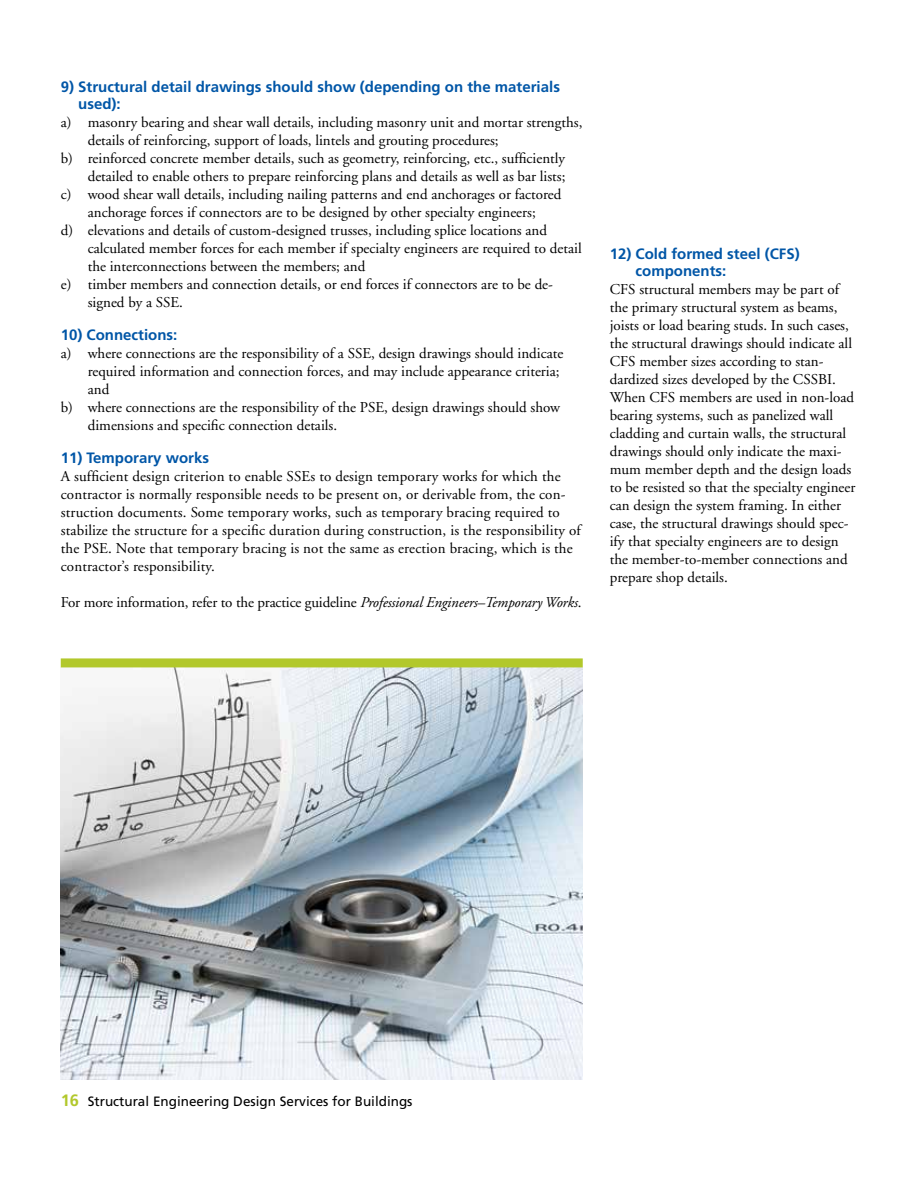
<style>
.page{position:relative;width:918px;height:1188px;background:#fff}
.page>*{position:absolute;margin:0;border:0;box-sizing:border-box;transform-origin:0 0}
.t1{font:15px/18px "Adobe Garamond";color:#000}
.t2{font:700 15px/16.5px "Frutiger";color:#0056a7}
.t3{font:13.5px "Frutiger";color:#000}
.s1{font-style:italic}
.s2{font-weight:700;font-size:16.5px;color:#b2c82b}
</style>
<div class="page">
<img style="left:61px;top:667px;width:522px;height:413px">
<div style="left:61px;top:658px;width:522px;height:9px;background:#b2c82b"></div>
<p class="t2" style="left:78px;top:79px;width:483px;text-indent:-18px">9) Structural detail drawings should show (depending on the materials used):</p>
<p class="t1" style="left:61px;top:113px;width:523px">a) masonry bearing and shear wall details, including masonry unit and mortar strengths,</p>
<p class="t1" style="left:88px;top:131px;width:412px">details of reinforcing, support of loads, lintels and grouting procedures;</p>
<p class="t1" style="left:61px;top:149px;width:506px">b) reinforced concrete member details, such as geometry, reinforcing, etc., sufficiently</p>
<p class="t1" style="left:88px;top:167px;width:479px">detailed to enable others to prepare reinforcing plans and details as well as bar lists;</p>
<p class="t1" style="left:61px;top:185px;width:502px">c) wood shear wall details, including nailing patterns and end anchorages or factored</p>
<p class="t1" style="left:88px;top:203px;width:450px">anchorage forces if connectors are to be designed by other specialty engineers;</p>
<p class="t1" style="left:61px;top:221px;width:488px">d) elevations and details of custom-designed trusses, including splice locations and</p>
<p class="t1" style="left:88px;top:239px;width:496px">calculated member forces for each member if specialty engineers are required to detail</p>
<p class="t1" style="left:88px;top:257px;width:279px">the interconnections between the members; and</p>
<p class="t1" style="left:61px;top:275px;width:494px">e) timber members and connection details, or end forces if connectors are to be de-</p>
<p class="t1" style="left:88px;top:293px;width:97px">signed by a SSE.</p>
<p class="t2" style="left:61px;top:326px;width:118px">10) Connections:</p>
<p class="t1" style="left:61px;top:344px;width:504px">a) where connections are the responsibility of a SSE, design drawings should indicate</p>
<p class="t1" style="left:88px;top:362px;width:473px">required information and connection forces, and may include appearance criteria;</p>
<p class="t1" style="left:88px;top:380px;width:23px">and</p>
<p class="t1" style="left:61px;top:398px;width:501px">b) where connections are the responsibility of the PSE, design drawings should show</p>
<p class="t1" style="left:88px;top:416px;width:251px">dimensions and specific connection details.</p>
<p class="t2" style="left:61px;top:449px;width:150px">11) Temporary works</p>
<p class="t1" style="left:61px;top:467px;width:522px">A sufficient design criterion to enable SSEs to design temporary works for which the contractor is normally responsible needs to be present on, or derivable from, the con&shy;struction documents. Some temporary works, such as temporary bracing required to stabilize the structure for a specific duration during construction, is the responsibility of the PSE. Note that temporary bracing is not the same as erection bracing, which is the contractor’s responsibility.</p>
<p class="t1" style="left:61px;top:593px;width:522px">For more information, refer to the practice guideline <span class="s1">Professional Engineers–Temporary Works</span>.</p>
<p class="t2" style="left:636px;top:246px;width:166px;text-indent:-26px">12) Cold formed steel (CFS) components:</p>
<p class="t1" style="left:610px;top:281px;width:247px">CFS structural members may be part of the primary structural system as beams, joists or load bearing studs. In such cases, the structural drawings should indicate all CFS member sizes according to stan&shy;dardized sizes developed by the CSSBI.<br>When CFS members are used in non-load bearing systems, such as panelized wall cladding and curtain walls, the structural drawings should only indicate the maxi&shy;mum member depth and the design loads to be resisted so that the specialty engineer can design the system framing. In either case, the structural drawings should spec&shy;ify that specialty engineers are to design the member-to-member connections and prepare shop details.</p>
<p class="t3" style="left:61px;top:1093px;width:353px"><span class="s2">16</span> Structural Engineering Design Services for Buildings</p>
</div>
